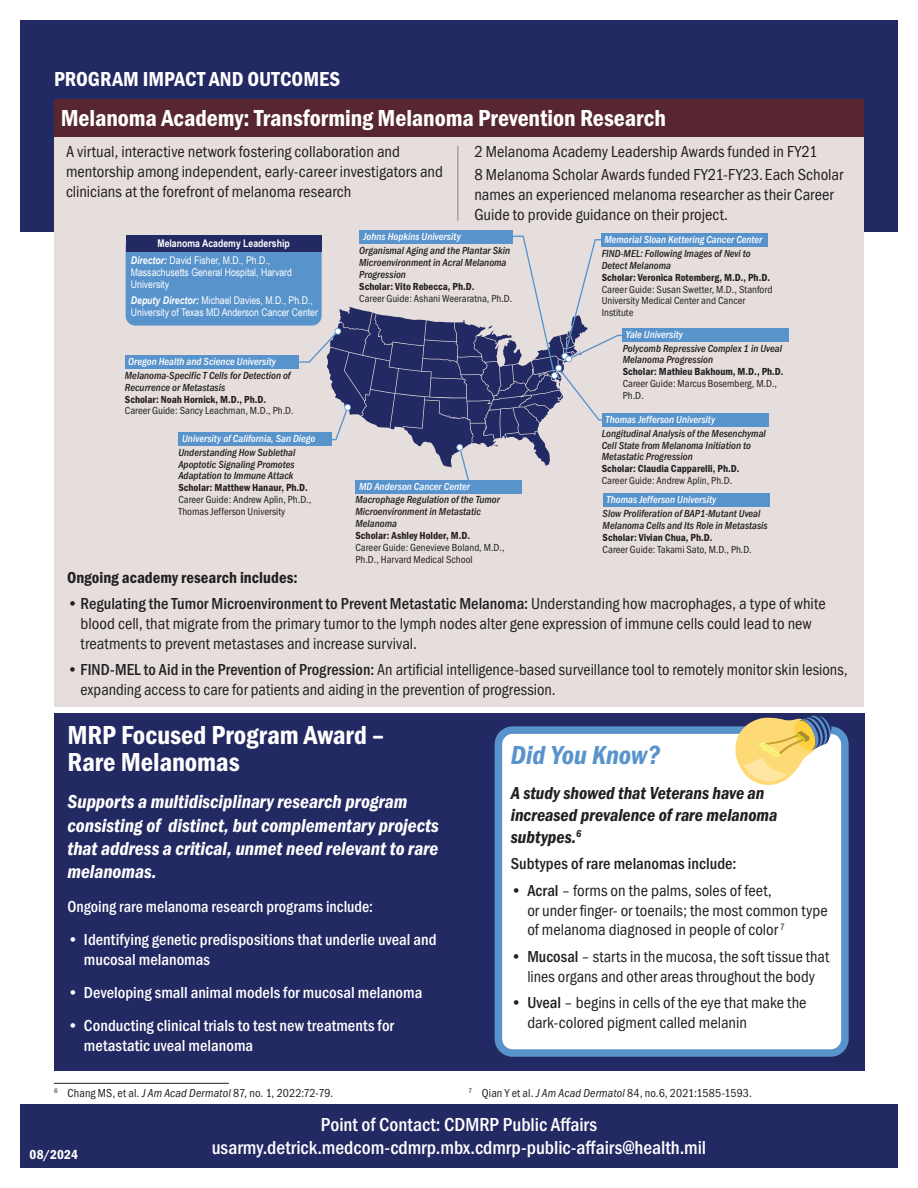
<style>
.page{position:relative;width:918px;height:1188px;background:#fff}
.page>*{position:absolute;margin:0;border:0;box-sizing:border-box;transform-origin:0 0}
.t1{font:27px/27px "Franklin Gothic URW Con Dem";letter-spacing:-.005em;color:#fff}
.t2{font:27px "Franklin Gothic URW Con Dem Ita";letter-spacing:-.005em;color:#5893cc}
.t3{font:24px "Franklin Gothic URW Con Dem";letter-spacing:-.005em;color:#fff}
.Head_1{font:21px "Franklin Gothic URW Con Dem";color:#fff}
.t4{font:19.5px/23.4px "Franklin Gothic URW Con Dem Ita";color:#fff}
.footer_text_2024{font:500 19.5px/23.4px "Franklin Gothic URW Con";color:#fff;text-align:center}
.t5{font:18px/21.6px "Franklin Gothic URW Con Dem Ita";color:#231f20}
.t6{font:16.5px/19.8px "Franklin Gothic URW Con Boo";color:#231f20}
.t7{font:500 16.5px/19.8px "Franklin Gothic URW Con";color:#fff}
.t8{font:16.5px "Franklin Gothic URW Con Dem";color:#231f20}
.t9{font:500 16.5px "Franklin Gothic URW Con";color:#231f20}
._0809_body_text__no_paragraph_bump{font:13.5px "Franklin Gothic URW Con Dem";letter-spacing:.015em;color:#fff}
.t10{font:12px "Franklin Gothic URW Con Boo";letter-spacing:.01em;color:#231f20}
.t11{font:10.65px/12px "Franklin Gothic URW Con Med Ita";color:#231f20}
.t12{font:10.65px/12px "Franklin Gothic URW Con Boo";color:#231f20}
.t13{font:10.65px "Franklin Gothic URW Con Med Ita";color:#fff}
.t14{font:10.65px/12px "Arial Narrow";color:#fff}
.t15{font:700 10.65px "Arial Narrow";color:#fff}
.s1{font-weight:700;font-style:italic}
.s2{font-family:"Franklin Gothic URW Con Dem"}
.s3{font-family:"Franklin Gothic URW Con Boo"}
.s4{font-family:"Franklin Gothic URW Con Med Ita"}
.s5{font-family:"Franklin Gothic URW Con";font-weight:500}
.s6{font-family:"Franklin Gothic URW Con Boo Ita"}
</style>
<div class="page">
<div style="left:20px;top:1104px;width:878px;height:64px;background:#222963"></div>
<div style="left:20px;top:20px;width:878px;height:212px;background:#222963"></div>
<div style="left:54px;top:713px;width:811px;height:357px;background:#222963"></div>
<div style="left:54px;top:130px;width:809px;height:577px;background:#e5dedd"></div>
<div style="left:54px;top:99px;width:810px;height:38px;background:#582630"></div>
<div style="left:126px;top:237px;width:196px;height:89px;background:#5893cc;border-radius:10px"></div>
<div style="left:126px;top:236px;width:196px;height:16px;background:#222963"></div>
<div style="left:126px;top:355px;width:173px;height:14px;background:#5893cc"></div>
<div style="left:359px;top:230px;width:154px;height:14px;background:#5893cc"></div>
<div style="left:603px;top:493px;width:167px;height:14px;background:#5893cc"></div>
<svg style="left:298px;top:235px;width:324px;height:245px"></svg>
<div style="left:601px;top:233px;width:167px;height:14px;background:#5893cc"></div>
<div style="left:622px;top:328px;width:167px;height:14px;background:#5893cc"></div>
<div style="left:602px;top:413px;width:167px;height:14px;background:#5893cc"></div>
<div style="left:355px;top:480px;width:167px;height:14px;background:#5893cc"></div>
<div style="left:178px;top:432px;width:154px;height:13px;background:#5893cc"></div>
<hr style="left:457px;top:146px;width:1px;height:75px;background:#8b8d90">
<hr style="left:54px;top:1083px;width:175px;height:1px;background:#231f20">
<div style="left:498px;top:730px;width:347px;height:323px;background:#fff;border-radius:14px"></div>
<div style="left:495px;top:726px;width:354px;height:331px;border:8px solid #5893cc;border-radius:14px"></div>
<svg style="left:733px;top:715px;width:98px;height:70px"></svg>
<p class="Head_1" style="left:54px;top:65px;width:288px">PROGRAM IMPACT AND OUTCOMES</p>
<p class="t3" style="left:61px;top:102px;width:607px">Melanoma Academy: Transforming Melanoma Prevention Research</p>
<p class="t6" style="left:66px;top:142px;width:379px">A virtual, interactive network fostering collaboration and mentorship among independent, early-career investigators and clinicians at the forefront of melanoma research</p>
<p class="t6" style="left:474px;top:142px;width:345px">2 Melanoma Academy Leadership Awards funded in FY21</p>
<p class="t6" style="left:474px;top:165px;width:370px">8 Melanoma Scholar Awards funded FY21-FY23.Each Scholar names an experienced melanoma researcher as their Career<br>Guide to provide guidance on their project.</p>
<p class="t15" style="left:157px;top:237px;width:134px">Melanoma Academy Leadership</p>
<p class="t14" style="left:131px;top:254px;width:163px"><span class="s1">Director:</span> David Fisher, M.D., Ph.D.,<br>Massachusetts General Hospital, Harvard<br>University</p>
<p class="t14" style="left:131px;top:293px;width:189px"><span class="s1">Deputy Director:</span> Michael Davies, M.D., Ph.D.,<br>University of Texas MD Anderson Cancer Center</p>
<p class="t13" style="left:128px;top:354px;width:149px">Oregon Health and Science University</p>
<p class="t11" style="left:125px;top:368px;width:170px">Melanoma-Specific T Cells for Detection of Recurrence or Metastasis<br><span class="s2">Scholar: Noah Hornick, M.D., Ph.D.<br></span><span class="s3">Career Guide: Sancy Leachman, M.D., Ph.D.</span></p>
<p class="t13" style="left:182px;top:431px;width:135px">University of California, San Diego</p>
<p class="t11" style="left:178px;top:445px;width:134px">Understanding How Sublethal<br>Apoptotic Signaling Promotes<br>Adaptation to Immune Attack<br><span class="s2">Scholar: Matthew Hanaur, Ph.D.<br></span><span class="s3">Career Guide: Andrew Aplin, Ph.D.,<br>Thomas Jefferson University</span></p>
<p class="t13" style="left:363px;top:229px;width:99px">Johns Hopkins University</p>
<p class="t11" style="left:359px;top:244px;width:155px">Organismal Aging and the Plantar Skin<br>Microenvironment in Acral Melanoma<br>Progression<br><span class="s2">Scholar: Vito Rebecca, Ph.D.<br></span><span class="s3">Career Guide: Ashani Weeraratna, Ph.D.</span></p>
<p class="t13" style="left:359px;top:479px;width:112px">MD Anderson Cancer Center</p>
<p class="t13" style="left:604px;top:232px;width:160px">Memorial Sloan Kettering Cancer Center</p>
<p class="t12" style="left:602px;top:247px;width:172px"><span class="s4">FIND-MEL: Following Images of Nevi to<br>Detect Melanoma<br></span><span class="s2">Scholar: Veronica Rotemberg, M.D., Ph.D.<br></span>Career Guide: Susan Swetter, M.D., Stanford<br>University Medical Center and Cancer<br>Institute</p>
<p class="t11" style="left:623px;top:341px;width:162px">Polycomb Repressive Complex 1 in Uveal<br>Melanoma Progression<br><span class="s2">Scholar: Mathieu Bakhoum, M.D., Ph.D.<br></span><span class="s3">Career Guide: Marcus Bosemberg, M.D.,<br>Ph.D.</span></p>
<p class="t13" style="left:626px;top:327px;width:59px">Yale University</p>
<p class="t13" style="left:606px;top:412px;width:111px">Thomas Jefferson University</p>
<p class="t11" style="left:602px;top:426px;width:166px">Longitudinal Analysis of the Mesenchymal Cell State from Melanoma Initiation to Metastatic Progression<br><span class="s2">Scholar: Claudia Capparelli, Ph.D.<br></span><span class="s3">Career Guide: Andrew Aplin, Ph.D.</span></p>
<p class="t11" style="left:355px;top:493px;width:146px">Macrophage Regulation of the Tumor</p>
<p class="t13" style="left:607px;top:492px;width:111px">Thomas Jefferson University</p>
<p class="t12" style="left:355px;top:506px;width:151px"><span class="s4">Microenvironment in Metastatic<br>Melanoma<br></span><span class="s2">Scholar: Ashley Holder, M.D.<br></span>Career Guide: Genevieve Boland, M.D.,<br>Ph.D., Harvard Medical School</p>
<p class="t11" style="left:603px;top:507px;width:167px">Slow Proliferation of BAP1-Mutant Uveal Melanoma Cells and Its Role in Metastasis <span class="s2">Scholar: Vivian Chua, Ph.D.<br></span><span class="s3">Career Guide: Takami Sato, M.D., Ph.D.</span></p>
<p class="t8" style="left:67px;top:566px;width:232px">Ongoing academy research includes:</p>
<p class="t6" style="left:81px;top:594px;width:747px;text-indent:-14px"><span class="s5">•Regulating the Tumor Microenvironment to Prevent Metastatic Melanoma:</span> Understanding how macrophages, a type of white blood cell, that migrate from the primary tumor to the lymph nodes alter gene expression of immune cells could lead to new treatments to prevent metastases and increase survival.</p>
<p class="t6" style="left:81px;top:660px;width:769px;text-indent:-14px"><span class="s5">• FIND-MEL to Aid in the Prevention of Progression:</span> An artificial intelligence-based surveillance tool to remotely monitor skin lesions, expanding access to care for patients and aiding in the prevention of progression.</p>
<p class="t1" style="left:67px;top:721px;width:318px">MRP Focused Program Award –<br>Rare Melanomas</p>
<p class="t4" style="left:67px;top:790px;width:373px">Supports a multidisciplinary research program consisting of distinct, but complementary projects that address a critical, unmet need relevant to rare melanomas.</p>
<p class="t7" style="left:67px;top:896px;width:307px">Ongoing rare melanoma research programs include:</p>
<p class="t7" style="left:84px;top:929px;width:354px;text-indent:-16px">• Identifying genetic predispositions that underlie uveal and mucosal melanomas</p>
<p class="t7" style="left:67px;top:982px;width:356px">• Developing small animal models for mucosal melanoma</p>
<p class="t7" style="left:84px;top:1016px;width:312px;text-indent:-16px">• Conducting clinical trials to test new treatments for metastatic uveal melanoma</p>
<p class="t2" style="left:511px;top:740px;width:151px">Did You Know?</p>
<p class="t5" style="left:511px;top:783px;width:268px">A study showed that Veterans have an increased prevalence of rare melanoma subtypes.<sup>6</sup></p>
<p class="t9" style="left:511px;top:853px;width:227px">Subtypes of rare melanomas include:</p>
<p class="t6" style="left:527px;top:880px;width:302px;text-indent:-16px"><span class="s5">• Acral</span> – forms on the palms, soles of feet,<br>or under finger- or toenails; the most common type of melanoma diagnosed in people of color <sup>7</sup></p>
<p class="t6" style="left:511px;top:946px;width:320px;text-align:center"><span class="s5">• Mucosal</span> – starts in the mucosa, the soft tissue that lines organs and other areas throughout the body</p>
<p class="t6" style="left:527px;top:993px;width:281px;text-indent:-16px"><span class="s5">• Uveal</span> – begins in cells of the eye that make the dark-colored pigment called melanin</p>
<p class="t10" style="left:54px;top:1086px;width:281px"><sup>6</sup> Chang MS, et al. <span class="s6">J Am Acad Dermatol</span> 87, no. 1, 2022:72-79.</p>
<p class="t10" style="left:468px;top:1086px;width:285px"><sup>7</sup> Qian Y et al. <span class="s6">J Am Acad Dermatol</span> 84, no.6, 2021:1585-1593.</p>
<p class="_0809_body_text__no_paragraph_bump" style="left:30px;top:1145px;width:50px">08/2024</p>
<p class="footer_text_2024" style="left:212px;top:1112px;width:496px">Point of Contact: CDMRP Public Affairs usarmy.detrick.medcom-cdmrp.mbx.cdmrp-public-affairs@health.mil</p>
</div>
